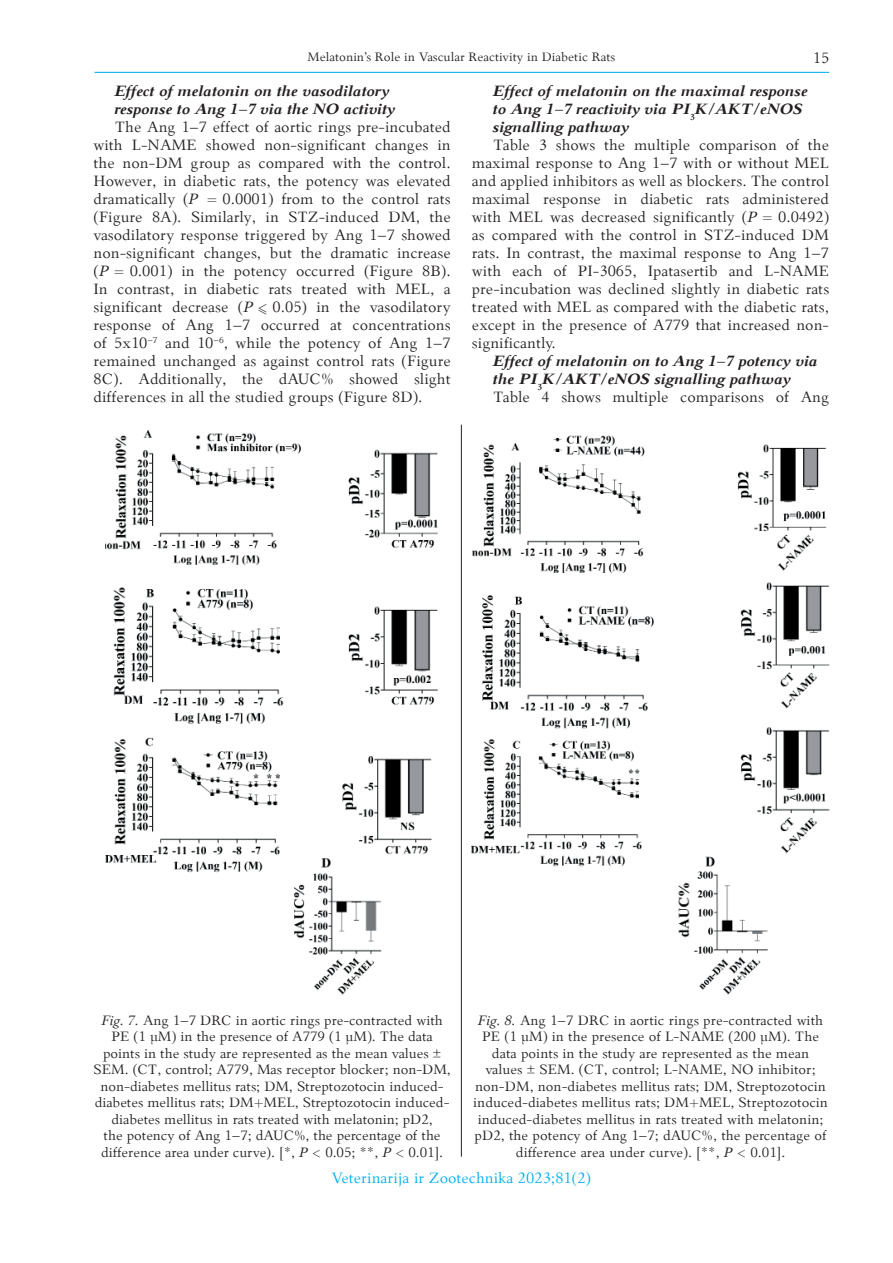
<style>
.page{position:relative;width:893px;height:1263px;background:#fff}
.page>*{position:absolute;margin:0;border:0;box-sizing:border-box;transform-origin:0 0}
.t1{font:16.5px/18px "Palemonas";color:#231f20;text-align:justify}
.t2{font:italic 700 16.5px/18px "Palemonas";color:#231f20}
.t3{font:16.5px "Palemonas";color:#00aeef}
.t4{font:15px/16.5px "Palemonas";letter-spacing:-.005em;color:#231f20;text-align:center}
.t5{font:13.5px "Palemonas";color:#231f20}
.s1{font-style:italic}
.s2{font-weight:400;font-style:normal}
</style>
<div class="page">
<hr style="left:95px;top:72px;width:734px;height:1px;background:#00aeef">
<img style="left:105px;top:429px;width:333px;height:566px">
<hr style="left:461px;top:425px;width:1px;height:732px;background:#231f20">
<img style="left:471px;top:435px;width:359px;height:560px">
<p class="t5" style="left:307px;top:52px;width:309px">Melatonin’s Role in Vascular Reactivity in Diabetic Rats</p>
<p class="t1" style="left:813px;top:50px;width:18px">15</p>
<p class="t2" style="left:115px;top:83px;width:282px">Effect of melatonin on the vasodilatory response to Ang 1–7 via the NO activity</p>
<p class="t1" style="left:94px;top:119px;width:359px;text-indent:21px">The Ang 1–7 effect of aortic rings pre-incubated with L-NAME showed non-significant changes in the non-DM group as compared with the control.<br>However, in diabetic rats, the potency was elevated dramatically (<span class="s1">P</span> = 0.0001) from to the control rats (Figure 8A). Similarly, in STZ-induced DM, the vasodilatory response triggered by Ang 1–7 showed non-significant changes, but the dramatic increase (<span class="s1">P</span> = 0.001) in the potency occurred (Figure 8B).<br>In contrast, in diabetic rats treated with MEL, a significant decrease (<span class="s1">P</span> ≤ 0.05) in the vasodilatory response of Ang 1–7 occurred at concentrations of 5x10<sup>−7</sup> and 10<sup>−6</sup>, while the potency of Ang 1–7 remained unchanged as against control rats (Figure 8C). Additionally, the dAUC% showed slight differences in all the studied groups (Figure 8D).</p>
<p class="t2" style="left:493px;top:83px;width:316px">Effect of melatonin on the maximal response to Ang 1–7 reactivity via PI<sub>3</sub>K/AKT/eNOS signalling pathway</p>
<p class="t1" style="left:472px;top:137px;width:359px;text-indent:21px">Table 3 shows the multiple comparison of the maximal response to Ang 1–7 with or without MEL and applied inhibitors as well as blockers. The control maximal response in diabetic rats administered with MEL was decreased significantly (<span class="s1">P</span> = 0.0492) as compared with the control in STZ-induced DM rats. In contrast, the maximal response to Ang 1–7 with each of PI-3065, Ipatasertib and L-NAME pre-incubation was declined slightly in diabetic rats treated with MEL as compared with the diabetic rats, except in the presence of A779 that increased non&shy;significantly.</p>
<p class="t2" style="left:493px;top:353px;width:337px">Effect of melatonin on to Ang 1–7 potency via the PI<sub>3</sub>K/AKT/eNOS signalling pathway<br><span class="s2">Table 4 shows multiple comparisons of Ang</span></p>
<p class="t4" style="left:94px;top:1013px;width:359px"><span class="s1">Fig. 7.</span> Ang 1–7 DRC in aortic rings pre-contracted with PE (1 μM) in the presence of A779 (1 μM). The data points in the study are represented as the mean values ± SEM. (CT, control; A779, Mas receptor blocker; non-DM, non-diabetes mellitus rats; DM, Streptozotocin induced&shy;diabetes mellitus rats; DM+MEL, Streptozotocin induced&shy;diabetes mellitus in rats treated with melatonin; pD2,<br>the potency of Ang 1–7; dAUC%, the percentage of the difference area under curve). [*, <span class="s1">P</span> &lt; 0.05; **, <span class="s1">P</span> &lt; 0.01].</p>
<p class="t4" style="left:473px;top:1013px;width:356px"><span class="s1">Fig. 8.</span> Ang 1–7 DRC in aortic rings pre-contracted with PE (1 μM) in the presence of L-NAME (200 μM). The data points in the study are represented as the mean values ± SEM. (CT, control; L-NAME, NO inhibitor; non-DM, non-diabetes mellitus rats; DM, Streptozotocin induced-diabetes mellitus rats; DM+MEL, Streptozotocin induced-diabetes mellitus in rats treated with melatonin; pD2, the potency of Ang 1–7; dAUC%, the percentage of difference area under curve). [**, <span class="s1">P</span> &lt; 0.01].</p>
<p class="t3" style="left:332px;top:1171px;width:261px">Veterinarija ir Zootechnika 2023;81(2)</p>
</div>
